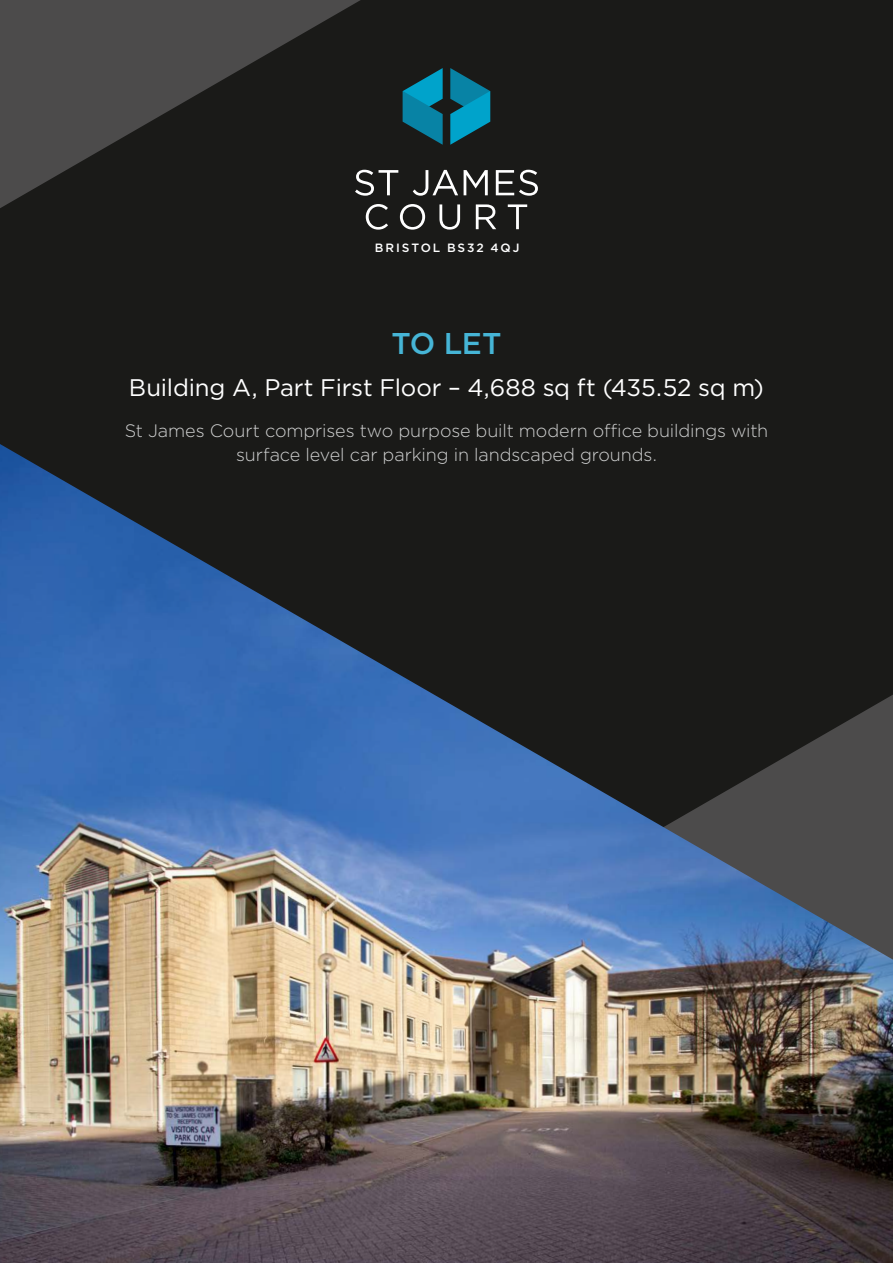
<style>
.page{position:relative;width:893px;height:1263px;background:#fff}
.page>*{position:absolute;margin:0;border:0;box-sizing:border-box;transform-origin:0 0}
.t1{font:500 30px "Gotham";color:#46b5d6}
.t2{font:24px "Gotham";letter-spacing:-.01em;color:#fff}
.t3{font:300 18px/24px "Gotham";letter-spacing:-.005em;color:#cfd0d0;text-align:center}
.t4{font:500 12px "Gotham";letter-spacing:.16em;color:#fff}
</style>
<div class="page">
<svg style="left:0;top:0;width:893px;height:444px;background:#1f1e1d"></svg>
<img style="left:0;top:444px;width:893px;height:819px">
<svg style="left:355px;top:170px;width:183px;height:26px"></svg>
<svg style="left:366px;top:204px;width:161px;height:26px;background:#464645"></svg>
<svg style="left:403px;top:68px;width:40px;height:77px;background:#0b677f"></svg>
<svg style="left:450px;top:68px;width:40px;height:77px;background:#0a6b84"></svg>
<p class="t4" style="left:375px;top:239px;width:146px">BRISTOL BS32 4QJ</p>
<h1 class="t1" style="left:391px;top:323px;width:112px">TO LET</h1>
<h2 class="t2" style="left:129px;top:372px;width:636px">Building A, Part First Floor – 4,688 sq ft (435.52 sq m)</h2>
<p class="t3" style="left:125px;top:418px;width:645px">St James Court comprises two purpose built modern office buildings with surface level car parking in landscaped grounds.</p>
</div>
